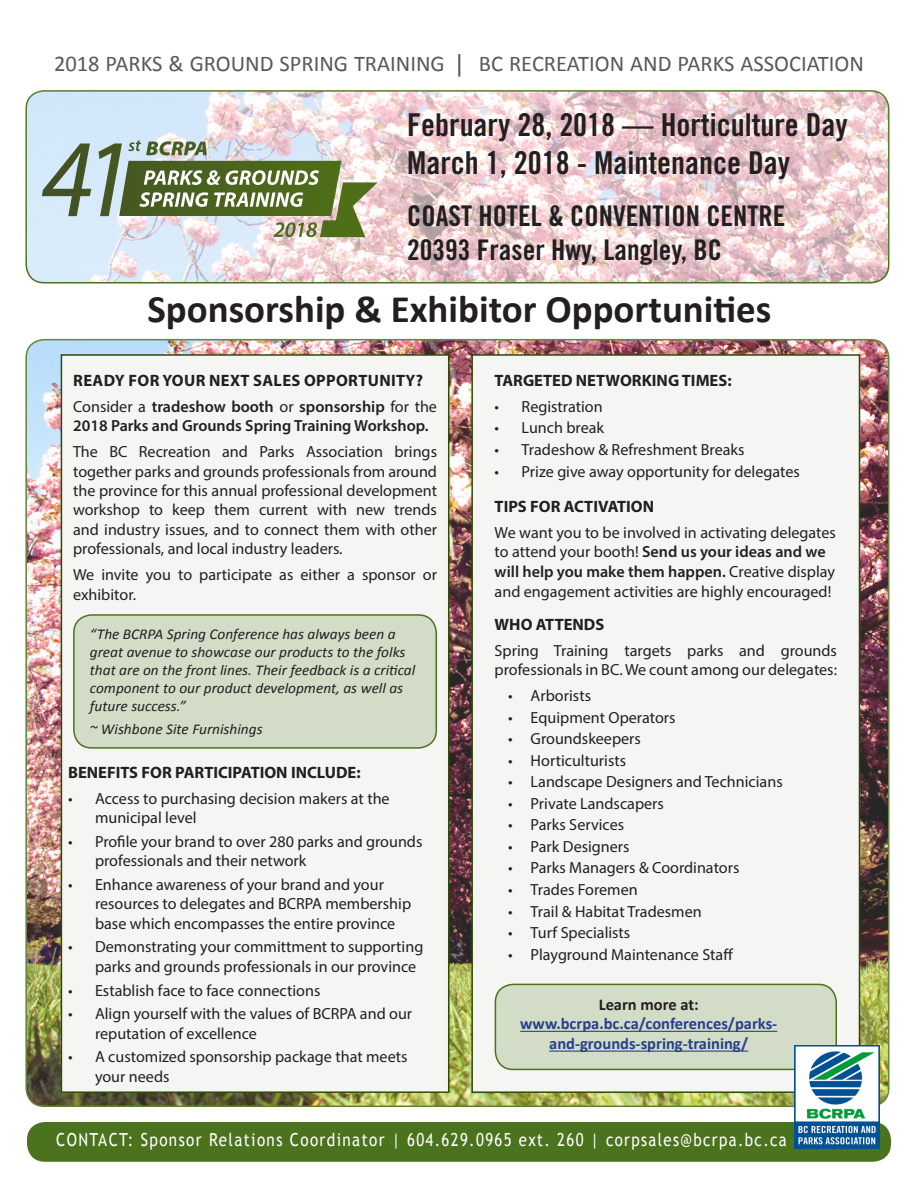
<style>
.page{position:relative;width:918px;height:1188px;background:#fff}
.page>*{position:absolute;margin:0;border:0;box-sizing:border-box;transform-origin:0 0}
.t1{font:700 39px "Calibri";color:#231f20}
.t2{font:31.5px "Trade Gothic LT Std Bd Cn 20";color:#231f20}
.t3{font:28.5px "Trade Gothic LT Std Bd Cn 20";color:#231f20}
.AG_Heads{font:22.5px "Calibri";color:#57585a}
.t4{font:18px "Trebuchet MS";letter-spacing:.09em;color:#fff;scale:.85 1}
.t5{font:700 16.5px "Myriad Pro";color:#231f20}
.t6{font:700 16.5px/19.8px "Calibri";color:#253f8e;text-align:center}
.t7{font:700 16.5px "Myriad Pro";letter-spacing:.02em;color:#231f20}
.t8{font:700 16.5px "Calibri";color:#231f20}
.t9{font:16.2px/19.4px "Myriad Pro";color:#231f20}
.t10{font:600 16.2px/19.4px "Myriad Pro";color:#231f20}
.t11{font:italic 15px/18px "Calibri";color:#231f20}
.s1{font-family:"Myriad Pro";font-weight:600}
.s2{font-weight:400}
.s3{font-weight:600}
</style>
<div class="page">
<div style="left:27px;top:1122px;width:864px;height:40px;background:#4b721d;border-radius:18px"></div>
<img style="left:25px;top:339px;width:864px;height:768px;border-radius:18px">
<img style="left:28px;top:91px;width:861px;height:190px">
<svg style="left:26px;top:90px;width:863px;height:182px"></svg>
<div style="left:471px;top:354px;width:389px;height:739px;background:#f5f6f3;border:2px solid #2c4c04"></div>
<div style="left:61px;top:354px;width:388px;height:739px;background:#f5f6f3;border:2px solid #2c4c04"></div>
<svg style="left:42px;top:140px;width:336px;height:97px;background:#a4b099"></svg>
<div style="left:495px;top:984px;width:341px;height:85px;background:#d2dcc6;border-radius:18px"></div>
<div style="left:495px;top:984px;width:342px;height:86px;border:2px solid #4b721d;border-radius:18px"></div>
<hr style="left:520px;top:1031px;width:257px;height:1px;background:#253f8e">
<hr style="left:549px;top:1051px;width:199px;height:1px;background:#253f8e">
<img style="left:794px;top:1046px;width:86px;height:102px">
<div style="left:74px;top:615px;width:362px;height:133px;background:#d2dcc6;border-radius:18px"></div>
<div style="left:73px;top:614px;width:364px;height:135px;border:2px solid #4b721d;border-radius:18px"></div>
<p class="AG_Heads" style="left:54px;top:49px;width:812px">2018 PARKS &amp; GROUND SPRING TRAINING <span class="s1">|</span> BC RECREATION AND PARKS ASSOCIATION</p>
<p class="t2" style="left:407px;top:106px;width:442px">February 28, 2018 — Horticulture Day</p>
<p class="t2" style="left:407px;top:144px;width:384px">March 1, 2018 - Maintenance Day</p>
<p class="t3" style="left:407px;top:198px;width:380px">COAST HOTEL &amp; CONVENTION CENTRE</p>
<p class="t3" style="left:407px;top:233px;width:316px">20393 Fraser Hwy, Langley, BC</p>
<p class="t1" style="left:147px;top:284px;width:626px">Sponsorship &amp; Exhibitor Opportunities</p>
<p class="t7" style="left:73px;top:370px;width:351px">READY FOR YOUR NEXT SALES OPPORTUNITY?</p>
<p class="t10" style="left:73px;top:396px;width:365px"><span class="s2">Consider a</span> tradeshow booth <span class="s2">or</span> sponsorship <span class="s2">for the<br></span>2018 Parks and Grounds Spring Training Workshop.</p>
<p class="t9" style="left:73px;top:442px;width:366px;text-align:justify">The BC Recreation and Parks Association brings together parks and grounds professionals from around the province for this annual professional development workshop to keep them current with new trends and industry issues, and to connect them with other professionals, and local industry leaders.</p>
<p class="t9" style="left:73px;top:565px;width:366px;line-height:19.8px">We invite you to participate as either a sponsor or exhibitor.</p>
<p class="t11" style="left:90px;top:624px;width:327px">“The BCRPA Spring Conference has always been a great avenue to showcase our products to the folks that are on the front lines. Their feedback is a critical component to our product development, as well as future success.”</p>
<p class="t11" style="left:90px;top:720px;width:174px">~ Wishbone Site Furnishings</p>
<p class="t5" style="left:68px;top:762px;width:294px">BENEFITS FOR PARTICIPATION INCLUDE:</p>
<p class="t9" style="left:95px;top:789px;width:296px;text-indent:-27px">• Access to purchasing decision makers at the municipal level</p>
<p class="t9" style="left:95px;top:832px;width:329px;text-indent:-27px">• Profile your brand to over 280 parks and grounds professionals and their network</p>
<p class="t9" style="left:95px;top:875px;width:318px;text-indent:-27px">• Enhance awareness of your brand and your resources to delegates and BCRPA membership base which encompasses the entire province</p>
<p class="t9" style="left:95px;top:937px;width:330px;text-indent:-27px">• Demonstrating your committment to supporting parks and grounds professionals in our province</p>
<p class="t9" style="left:68px;top:980px;width:254px">• Establish face to face connections</p>
<p class="t9" style="left:95px;top:1004px;width:319px;text-indent:-27px">• Align yourself with the values of BCRPA and our reputation of excellence</p>
<p class="t9" style="left:95px;top:1047px;width:314px;text-indent:-27px">• A customized sponsorship package that meets your needs</p>
<p class="t5" style="left:495px;top:370px;width:239px">TARGETED NETWORKING TIMES:</p>
<p class="t9" style="left:495px;top:397px;width:110px">• Registration</p>
<p class="t9" style="left:495px;top:418px;width:111px">• Lunch break</p>
<p class="t9" style="left:495px;top:440px;width:251px">• Tradeshow &amp; Refreshment Breaks</p>
<p class="t9" style="left:495px;top:461px;width:307px">• Prize give away opportunity for delegates</p>
<p class="t5" style="left:495px;top:496px;width:161px">TIPS FOR ACTIVATION</p>
<p class="t9" style="left:495px;top:523px;width:343px">We want you to be involved in activating delegates to attend your booth! <span class="s3">Send us your ideas and we will help you make them happen.</span> Creative display and engagement activities are highly encouraged!</p>
<p class="t5" style="left:495px;top:614px;width:111px">WHO ATTENDS</p>
<p class="t9" style="left:495px;top:641px;width:344px">Spring Training targets parks and grounds professionals in BC. We count among our delegates:</p>
<p class="t9" style="left:508px;top:686px;width:84px">• Arborists</p>
<p class="t9" style="left:508px;top:708px;width:169px">• Equipment Operators</p>
<p class="t9" style="left:508px;top:729px;width:134px">• Groundskeepers</p>
<p class="t9" style="left:508px;top:751px;width:119px">• Horticulturists</p>
<p class="t9" style="left:508px;top:772px;width:276px">• Landscape Designers and Technicians</p>
<p class="t9" style="left:508px;top:794px;width:157px">• Private Landscapers</p>
<p class="t9" style="left:508px;top:815px;width:118px">• Parks Services</p>
<p class="t9" style="left:508px;top:837px;width:123px">• Park Designers</p>
<p class="t9" style="left:508px;top:858px;width:233px">• Parks Managers &amp; Coordinators</p>
<p class="t9" style="left:508px;top:880px;width:131px">• Trades Foremen</p>
<p class="t9" style="left:508px;top:901px;width:195px">• Trail &amp; Habitat Tradesmen</p>
<p class="t9" style="left:508px;top:923px;width:124px">• Turf Specialists</p>
<p class="t9" style="left:508px;top:944px;width:227px">• Playground Maintenance Staff</p>
<p class="t8" style="left:599px;top:994px;width:102px">Learn more at:</p>
<p class="t6" style="left:520px;top:1014px;width:259px">www.bcrpa.bc.ca/conferences/parks&shy;and-grounds-spring-training/</p>
<p class="t4" style="left:56px;top:1129px;width:861px">CONTACT: Sponsor Relations Coordinator | 604.629.0965 ext. 260 | corpsales@bcrpa.bc.ca</p>
</div>
